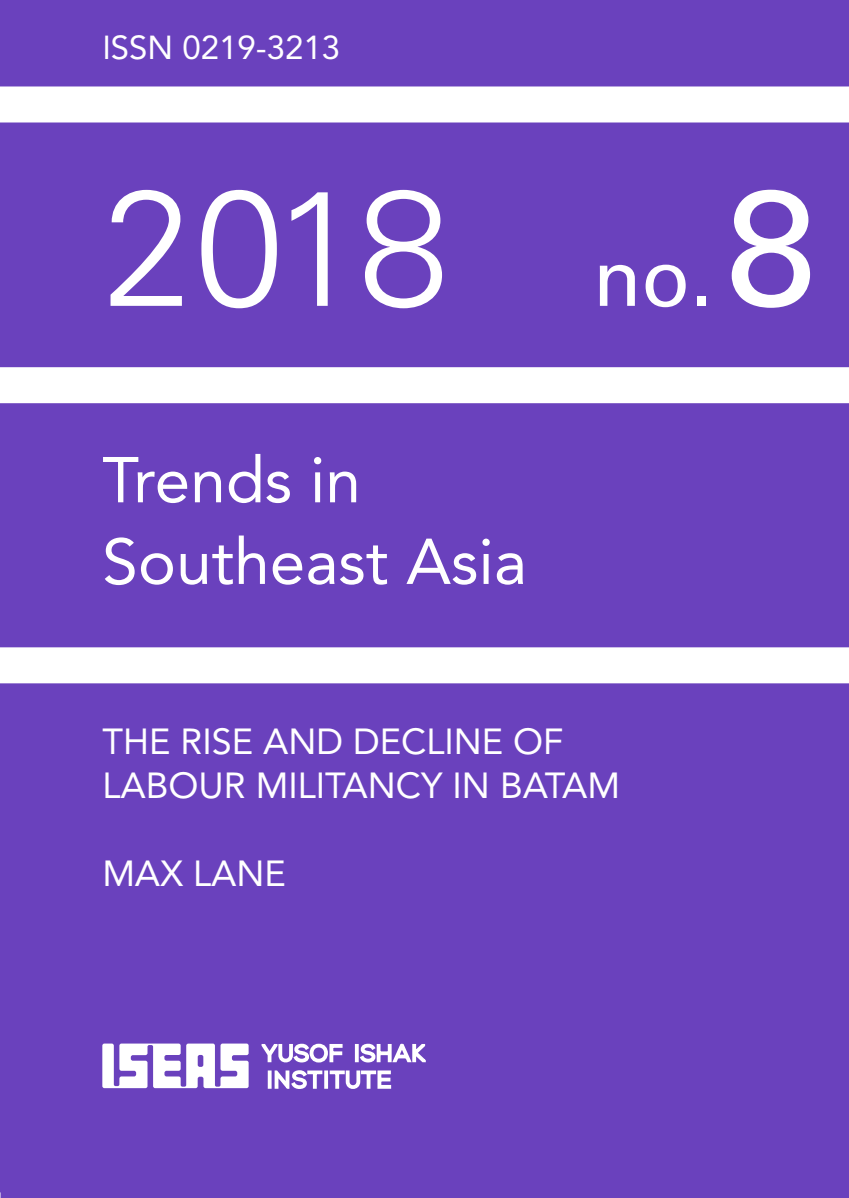
<style>
.page{position:relative;width:849px;height:1198px;background:#6a41bd}
.page>*{position:absolute;margin:0;border:0;box-sizing:border-box;transform-origin:0 0}
.t1{font:300 164px "Univers";color:#fff}
.t2{font:64px "Avenir";color:#fff}
.t3{font:36px/44px "Avenir";color:#fff}
.t4{font:33px "Avenir";color:#fff}
.s1{font-weight:400;font-size:80px}
.s2{font-weight:400}
</style>
<div class="page">
<div style="left:0;top:86px;width:849px;height:36px;background:#fff"></div>
<div style="left:0;top:367px;width:849px;height:36px;background:#fff"></div>
<div style="left:0;top:647px;width:849px;height:36px;background:#fff"></div>
<svg style="left:102px;top:1043px;width:147px;height:45px"></svg>
<svg style="left:261px;top:1043px;width:165px;height:46px"></svg>
<p class="t4" style="left:102px;top:28px;width:239px">ISSN 0219-3213</p>
<p class="t1" style="left:102px;top:149px;width:716px">2018 <span class="s1">no.</span> <span class="s2">8</span></p>
<p class="t2" style="left:102px;top:443px;width:260px">Trends in</p>
<p class="t2" style="left:102px;top:524px;width:426px">Southeast Asia</p>
<p class="t3" style="left:102px;top:719px;width:519px">THE RISE AND DECLINE OF<br>LABOUR MILITANCY IN BATAM</p>
<p class="t3" style="left:102px;top:851px;width:185px">MAX LANE</p>
</div>
